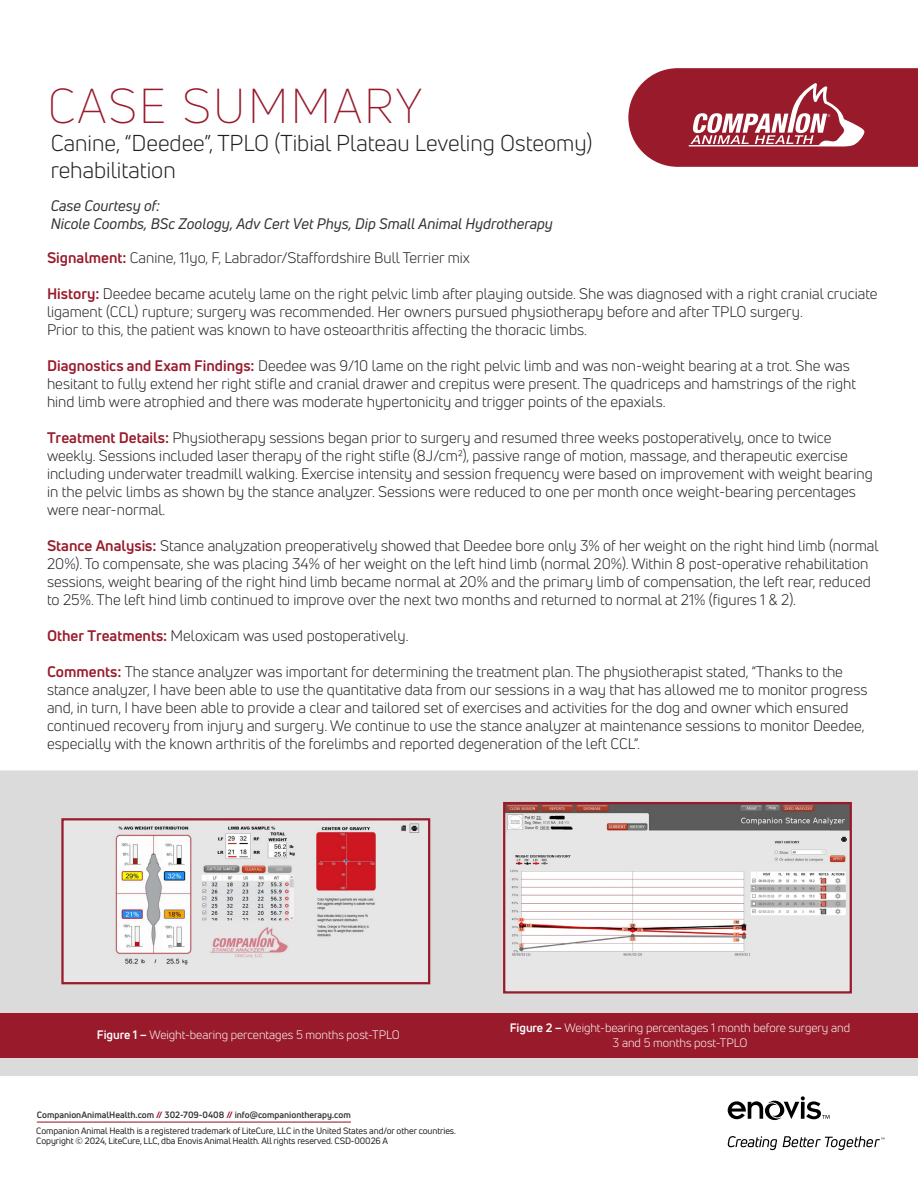
<style>
.page{position:relative;width:918px;height:1188px;background:#fff}
.page>*{position:absolute;margin:0;border:0;box-sizing:border-box;transform-origin:0 0}
.t1{font:300 48px "Uni Neue";letter-spacing:.05em;color:#981a2b}
.t2{font:22.5px/27px "Uni Neue";color:#231f20}
.t3{font:15px/18px "Uni Neue";color:#231f20}
.t4{font:italic 15px/18px "Uni Neue";color:#333}
.t5{font:12px/15px "Uni Neue";letter-spacing:-.005em;color:#fff;text-align:center}
.t6{font:9px/10.5px "Uni Neue";letter-spacing:-.01em;color:#231f20}
.t7{font:700 9px "Uni Neue";color:#333}
.s1{font-weight:700;color:#981a2b}
.s2{font-weight:700}
.s3{color:#960c22}
</style>
<div class="page">
<svg style="left:628px;top:68px;width:290px;height:99px;background:#a73c4a"></svg>
<div style="left:0;top:770px;width:918px;height:306px;background:#dbdbdb"></div>
<div style="left:0;top:1013px;width:918px;height:45px;background:#981a2b"></div>
<svg style="left:727px;top:1136px;width:50px;height:14px"></svg>
<svg style="left:783px;top:1136px;width:102px;height:14px"></svg>
<svg style="left:728px;top:1096px;width:101px;height:24px"></svg>
<hr style="left:37px;top:1122px;width:314px;height:1px;background:#960c22">
<img style="left:64px;top:821px;width:363px;height:160px">
<img style="left:506px;top:805px;width:343px;height:186px">
<div style="left:61px;top:818px;width:369px;height:166px;border:2px solid #981a2b"></div>
<div style="left:503px;top:802px;width:349px;height:192px;border:2px solid #981a2b"></div>
<h1 class="t1" style="left:48px;top:77px;width:376px">CASE SUMMARY</h1>
<h2 class="t2" style="left:51px;top:129px;width:543px">Canine, “Deedee”, TPLO (Tibial Plateau Leveling Osteomy) rehabilitation</h2>
<p class="t4" style="left:51px;top:197px;width:504px">Case Courtesy of:<br>Nicole Coombs, BSc Zoology, Adv Cert Vet Phys, Dip Small Animal Hydrotherapy</p>
<p class="t3" style="left:47px;top:248px;width:425px"><span class="s1">Signalment:</span> Canine, 11yo, F, Labrador/Staffordshire Bull Terrier mix</p>
<p class="t3" style="left:47px;top:284px;width:832px"><span class="s1">History:</span> Deedee became acutely lame on the right pelvic limb after playing outside. She was diagnosed with a right cranial cruciate ligament (CCL) rupture; surgery was recommended. Her owners pursued physiotherapy before and after TPLO surgery.<br>Prior to this, the patient was known to have osteoarthritis affecting the thoracic limbs.</p>
<p class="t3" style="left:47px;top:356px;width:811px"><span class="s1">Diagnostics and Exam Findings:</span> Deedee was 9/10 lame on the right pelvic limb and was non-weight bearing at a trot. She was hesitant to fully extend her right stifle and cranial drawer and crepitus were present. The quadriceps and hamstrings of the right hind limb were atrophied and there was moderate hypertonicity and trigger points of the epaxials.</p>
<p class="t3" style="left:47px;top:428px;width:827px"><span class="s1">Treatment Details:</span> Physiotherapy sessions began prior to surgery and resumed three weeks postoperatively, once to twice weekly. Sessions included laser therapy of the right stifle (8J/cm2), passive range of motion, massage, and therapeutic exercise including underwater treadmill walking. Exercise intensity and session frequency were based on improvement with weight bearing in the pelvic limbs as shown by the stance analyzer. Sessions were reduced to one per month once weight-bearing percentages were near-normal.</p>
<p class="t3" style="left:47px;top:536px;width:833px"><span class="s1">Stance Analysis:</span> Stance analyzation preoperatively showed that Deedee bore only 3% of her weight on the right hind limb (normal 20%). To compensate, she was placing 34% of her weight on the left hind limb (normal 20%). Within 8 post-operative rehabilitation sessions, weight bearing of the right hind limb became normal at 20% and the primary limb of compensation, the left rear, reduced to 25%. The left hind limb continued to improve over the next two months and returned to normal at 21% (figures 1 &amp; 2).</p>
<p class="t3" style="left:47px;top:626px;width:363px"><span class="s1">Other Treatments:</span> Meloxicam was used postoperatively.</p>
<p class="t3" style="left:47px;top:662px;width:822px"><span class="s1">Comments:</span> The stance analyzer was important for determining the treatment plan. The physiotherapist stated, “Thanks to the stance analyzer, I have been able to use the quantitative data from our sessions in a way that has allowed me to monitor progress and, in turn, I have been able to provide a clear and tailored set of exercises and activities for the dog and owner which ensured continued recovery from injury and surgery. We continue to use the stance analyzer at maintenance sessions to monitor Deedee, especially with the known arthritis of the forelimbs and reported degeneration of the left CCL”.</p>
<p class="t5" style="left:97px;top:1028px;width:304px"><span class="s2">Figure 1 –</span> Weight-bearing percentages 5 months post-TPLO</p>
<p class="t5" style="left:510px;top:1020px;width:342px"><span class="s2">Figure 2 –</span> Weight-bearing percentages 1 month before surgery and<br>3 and 5 months post-TPLO</p>
<p class="t7" style="left:37px;top:1109px;width:316px">CompanionAnimalHealth.com <span class="s3">//</span> 302-709-0408 <span class="s3">//</span> info@companiontherapy.com</p>
<p class="t6" style="left:36px;top:1125px;width:421px">Companion Animal Health is a registered trademark of LiteCure, LLC in the United States and/or other countries.<br>Copyright © 2024, LiteCure, LLC, dba Enovis Animal Health. All rights reserved. CSD-00026 A</p>
</div>
